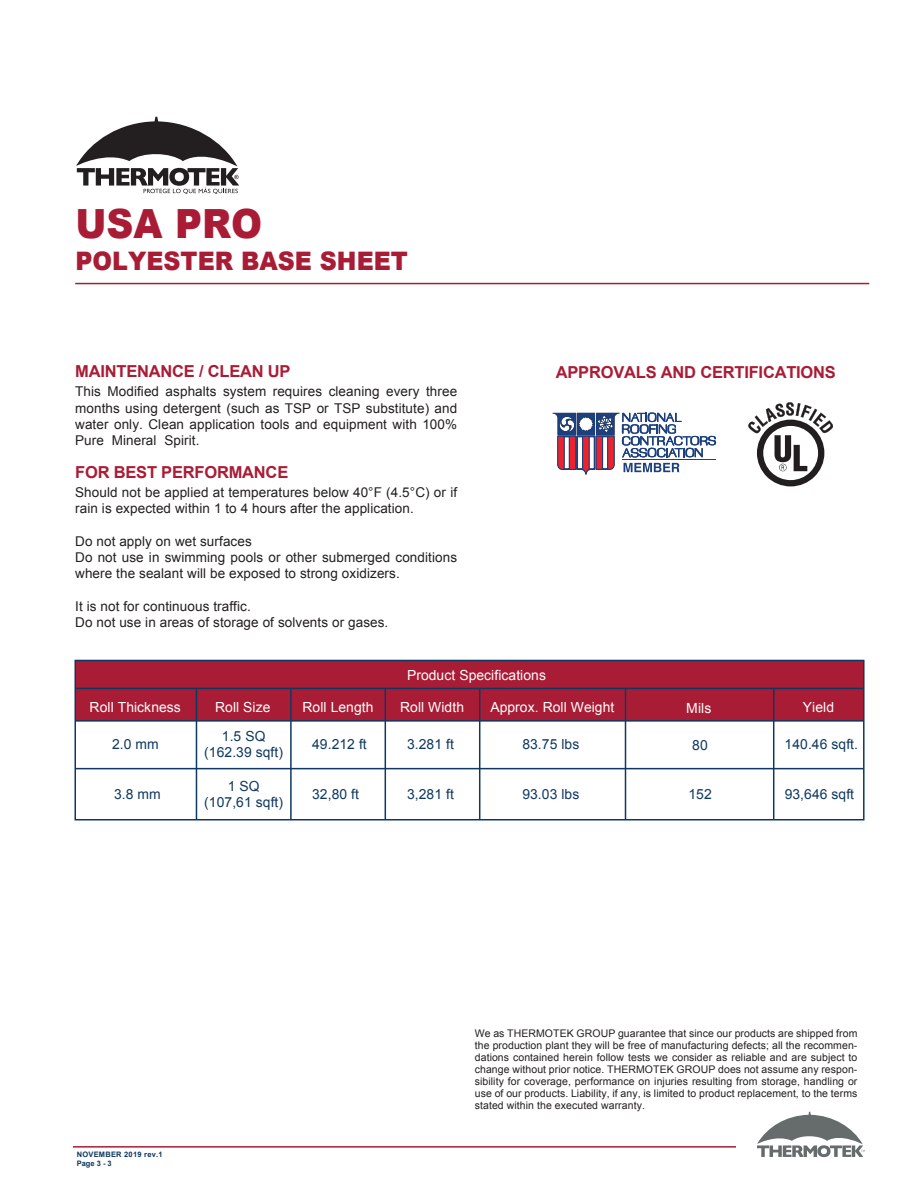
<style>
.page{position:relative;width:918px;height:1188px;background:#fff}
.page>*{position:absolute;margin:0;border:0;box-sizing:border-box;transform-origin:0 0}
.t1{font:900 40.2px "Arial";color:#a91c35;scale:.93 1}
.t2{font:900 25.5px "Arial";color:#a91c35;scale:.93 1}
.t3{font:700 16.5px "Arial";letter-spacing:-.015em;color:#a91c35}
.t4{font:13.95px/15.9px "Arial";letter-spacing:.005em;color:#0f3860;text-align:center}
.t5{font:13.95px "Arial";letter-spacing:.005em;color:#fff}
.t6{font:13.5px/16.2px "Arial";letter-spacing:.005em;color:#231f20}
.t7{font:10.5px/12px "Arial";letter-spacing:.005em;color:#231f20;text-align:justify}
.t8{font:700 7.5px/9px "Arial";letter-spacing:.03em;color:#0f3860}
</style>
<div class="page">
<hr style="left:75px;top:283px;width:794px;height:1px;background:#a91c35">
<svg style="left:76px;top:117px;width:163px;height:77px"></svg>
<svg style="left:757px;top:1112px;width:108px;height:45px"></svg>
<svg style="left:553px;top:412px;width:163px;height:63px"></svg>
<svg style="left:748px;top:402px;width:85px;height:84px"></svg>
<hr style="left:73px;top:1146px;width:663px;height:2px;background:#a91c35">
<div style="left:75px;top:660px;width:789px;height:61px;background:#a91c35"></div>
<div style="left:75px;top:660px;width:790px;height:161px;border:2px solid #0f3860"></div>
<hr style="left:196px;top:688px;width:1px;height:132px;background:#0f3860">
<hr style="left:290px;top:688px;width:2px;height:132px;background:#0f3860">
<hr style="left:385px;top:688px;width:1px;height:132px;background:#0f3860">
<hr style="left:479px;top:688px;width:1px;height:132px;background:#0f3860">
<hr style="left:625px;top:688px;width:1px;height:132px;background:#0f3860">
<hr style="left:773px;top:688px;width:1px;height:132px;background:#0f3860">
<hr style="left:75px;top:720px;width:789px;height:2px;background:#0f3860">
<hr style="left:75px;top:768px;width:789px;height:1px;background:#0f3860">
<hr style="left:75px;top:688px;width:789px;height:1px;background:#0f3860">
<h1 class="t1" style="left:76px;top:194px;width:202px">USA PRO</h1>
<h2 class="t2" style="left:76px;top:243px;width:359px">POLYESTER BASE SHEET</h2>
<p class="t3" style="left:75px;top:361px;width:217px">MAINTENANCE / CLEAN UP</p>
<p class="t6" style="left:75px;top:384px;width:384px;text-align:justify">This Modified asphalts system requires cleaning every three months using detergent (such as TSP or TSP substitute) and water only. Clean application tools and equipment with 100% Pure Mineral Spirit.</p>
<p class="t3" style="left:75px;top:461px;width:215px">FOR BEST PERFORMANCE</p>
<p class="t6" style="left:75px;top:484px;width:384px">Should not be applied at temperatures below 40°F (4.5°C) or if rain is expected within 1 to 4 hours after the application.</p>
<p class="t6" style="left:75px;top:533px;width:383px">Do not apply on wet surfaces<br>Do not use in swimming pools or other submerged conditions where the sealant will be exposed to strong oxidizers.</p>
<p class="t6" style="left:75px;top:598px;width:315px">It is not for continuous traffic.<br>Do not use in areas of storage of solvents or gases.</p>
<p class="t3" style="left:556px;top:361px;width:282px">APPROVALS AND CERTIFICATIONS</p>
<p class="t5" style="left:407px;top:666px;width:141px">Product Specifications</p>
<p class="t5" style="left:215px;top:698px;width:57px">Roll Size</p>
<p class="t5" style="left:90px;top:698px;width:93px">Roll Thickness</p>
<p class="t5" style="left:303px;top:698px;width:73px">Roll Length</p>
<p class="t5" style="left:400px;top:698px;width:65px">Roll Width</p>
<p class="t5" style="left:490px;top:698px;width:126px">Approx. Roll Weight</p>
<p class="t5" style="left:803px;top:698px;width:33px">Yield</p>
<p class="t4" style="left:204px;top:729px;width:80px">1.5 SQ (162.39 sqft)</p>
<p class="t5" style="left:686px;top:699px;width:27px">Mils</p>
<p class="t4" style="left:692px;top:737px;width:17px">80</p>
<p class="t4" style="left:688px;top:786px;width:25px">152</p>
<p class="t4" style="left:112px;top:737px;width:48px">2.0 mm</p>
<p class="t4" style="left:312px;top:737px;width:56px">49.212 ft</p>
<p class="t4" style="left:407px;top:737px;width:48px">3.281 ft</p>
<p class="t4" style="left:522px;top:737px;width:58px">83.75 lbs</p>
<p class="t4" style="left:785px;top:737px;width:75px">140.46 sqft.</p>
<p class="t4" style="left:204px;top:778px;width:80px">1 SQ (107,61 sqft)</p>
<p class="t4" style="left:114px;top:786px;width:48px">3.8 mm</p>
<p class="t4" style="left:312px;top:786px;width:48px">32,80 ft</p>
<p class="t4" style="left:407px;top:786px;width:48px">3,281 ft</p>
<p class="t4" style="left:522px;top:786px;width:58px">93.03 lbs</p>
<p class="t4" style="left:785px;top:786px;width:71px">93,646 sqft</p>
<p class="t8" style="left:77px;top:1150px;width:87px">NOVEMBER 2019 rev.1<br>Page 3 - 3</p>
<p class="t7" style="left:475px;top:1028px;width:384px">We as THERMOTEK GROUP guarantee that since our products are shipped from the production plant they will be free of manufacturing defects; all the recommen&shy;dations contained herein follow tests we consider as reliable and are subject to change without prior notice. THERMOTEK GROUP does not assume any respon&shy;sibility for coverage, performance on injuries resulting from storage, handling or use of our products. Liability, if any, is limited to product replacement, to the terms stated within the executed warranty.</p>
</div>
